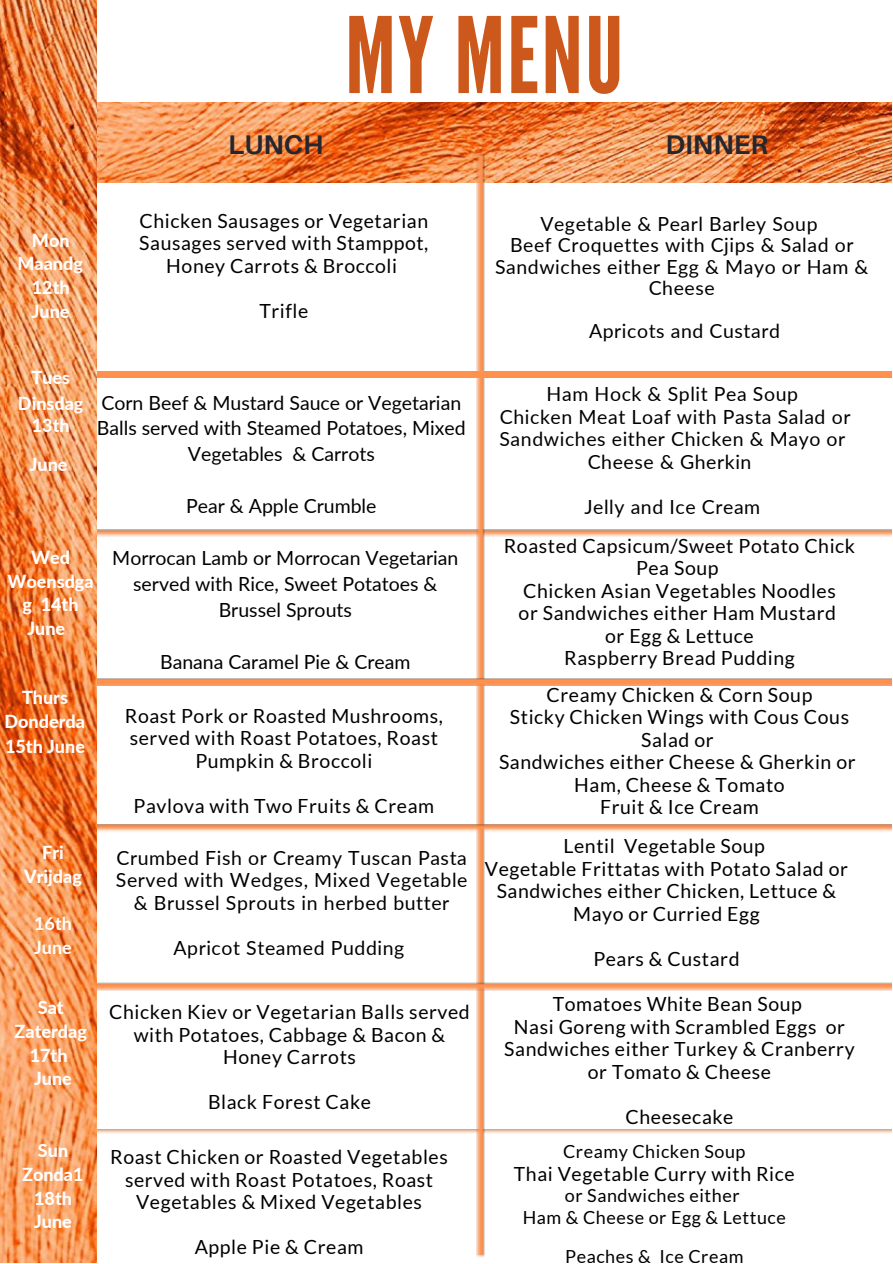
<style>
.page{position:relative;width:893px;height:1264px;background:#fff}
.page>*{position:absolute;margin:0;border:0;box-sizing:border-box;transform-origin:0 0}
.t1{font:104.85px "League Gothic";letter-spacing:.02em;color:#cc581c}
.t2{font:700 27px "Aileron";color:#26262e}
.t3{font:19.5px/22.5px "Lato";letter-spacing:.03em;color:#000;text-align:center}
.t4{font:19.5px/25.8px "Lato";color:#000;text-align:center}
.t5{font:800 18px/23.5px "Lato";color:#fff;text-align:center}
.t6{font:18px "Lato";letter-spacing:.03em;color:#000}
.t7{font:700 18px/23.5px "Lato";color:#fff}
</style>
<div class="page">
<img style="left:97px;top:103px;width:794px;height:80px">
<img style="left:97px;top:529px;width:794px;height:8px">
<img style="left:477px;top:154px;width:7px;height:1103px">
<img style="left:97px;top:982px;width:794px;height:8px">
<div style="left:97px;top:372px;width:794px;height:5px;background:#ff914d"></div>
<img style="left:97px;top:677px;width:794px;height:8px">
<img style="left:97px;top:824px;width:794px;height:8px">
<img style="left:0;top:0;width:97px;height:1262px">
<p class="t1" style="left:345px;top:-5px;width:280px">MY MENU</p>
<p class="t5" style="left:17px;top:228px;width:67px">Mon<br>Maandg</p>
<p class="t5" style="left:32px;top:275px;width:39px;text-align:left">12th<br>June</p>
<p class="t2" style="left:228px;top:128px;width:97px">LUNCH</p>
<p class="t2" style="left:665px;top:128px;width:104px">DINNER</p>
<p class="t3" style="left:139px;top:209px;width:290px">Chicken Sausages or Vegetarian<br>Sausages served with Stamppot,<br>Honey Carrots &amp; Broccoli</p>
<p class="t3" style="left:259px;top:299px;width:51px">Trifle</p>
<p class="t3" style="left:540px;top:212px;width:279px">Vegetable &amp; Pearl Barley Soup</p>
<p class="t3" style="left:495px;top:234px;width:375px;line-height:21.3px">Beef Croquettes with Cjips &amp; Salad or<br>Sandwiches either Egg &amp; Mayo or Ham &amp;<br>Cheese</p>
<p class="t3" style="left:589px;top:319px;width:192px">Apricots and Custard</p>
<p class="t5" style="left:31px;top:365px;width:40px">Tues</p>
<p class="t5" style="left:18px;top:391px;width:67px">Dinsdag</p>
<p class="t5" style="left:30px;top:406px;width:41px;line-height:38.2px;text-align:left">13th<br>June</p>
<p class="t4" style="left:97px;top:389px;width:370px">Corn Beef &amp; Mustard Sauce or Vegetarian<br>Balls served with Steamed Potatoes, Mixed<br>Vegetables &amp; Carrots</p>
<p class="t4" style="left:186px;top:492px;width:192px">Pear &amp; Apple Crumble</p>
<p class="t4" style="left:112px;top:544px;width:347px">Morrocan Lamb or Morrocan Vegetarian</p>
<p class="t4" style="left:133px;top:570px;width:306px">served with Rice, Sweet Potatoes &amp;<br>Brussel Sprouts</p>
<p class="t4" style="left:160px;top:648px;width:252px">Banana Caramel Pie &amp; Cream</p>
<p class="t3" style="left:125px;top:704px;width:319px">Roast Pork or Roasted Mushrooms, served with Roast Potatoes, Roast<br>Pumpkin &amp; Broccoli</p>
<p class="t3" style="left:134px;top:794px;width:302px">Pavlova with Two Fruits &amp; Cream</p>
<p class="t3" style="left:116px;top:846px;width:352px">Crumbed Fish or Creamy Tuscan Pasta</p>
<p class="t3" style="left:116px;top:868px;width:353px">Served with Wedges, Mixed Vegetable &amp; Brussel Sprouts in herbed butter</p>
<p class="t3" style="left:173px;top:935px;width:232px">Apricot Steamed Pudding</p>
<p class="t5" style="left:31px;top:545px;width:40px">Wed</p>
<p class="t5" style="left:7px;top:569px;width:88px">Woensdga g 14th<br>June</p>
<p class="t5" style="left:5px;top:684px;width:82px;line-height:24.8px">Thurs<br>Donderda<br>15th June</p>
<p class="t5" style="left:24px;top:840px;width:59px">Fri<br>Vrijdag</p>
<p class="t7" style="left:34px;top:911px;width:39px">16th<br>June</p>
<p class="t5" style="left:15px;top:995px;width:74px">Sat<br>Zaterdag<br>17th<br>June</p>
<p class="t5" style="left:22px;top:1138px;width:63px">Sun<br>Zonda1<br>18th<br>June</p>
<p class="t3" style="left:109px;top:1000px;width:362px">Chicken Kiev or Vegetarian Balls served with Potatoes, Cabbage &amp; Bacon &amp;<br>Honey Carrots</p>
<p class="t3" style="left:208px;top:1090px;width:164px">Black Forest Cake</p>
<p class="t3" style="left:110px;top:1145px;width:339px">Roast Chicken or Roasted Vegetables served with Roast Potatoes, Roast<br>Vegetables &amp; Mixed Vegetables</p>
<p class="t3" style="left:195px;top:1235px;width:170px">Apple Pie &amp; Cream</p>
<p class="t3" style="left:546px;top:382px;width:253px">Ham Hock &amp; Split Pea Soup</p>
<p class="t3" style="left:499px;top:405px;width:352px">Chicken Meat Loaf with Pasta Salad or<br>Sandwiches either Chicken &amp; Mayo or<br>Cheese &amp; Gherkin</p>
<p class="t3" style="left:584px;top:495px;width:177px">Jelly and Ice Cream</p>
<p class="t3" style="left:504px;top:534px;width:353px">Roasted Capsicum/Sweet Potato Chick<br>Pea Soup</p>
<p class="t3" style="left:523px;top:579px;width:314px">Chicken Asian Vegetables Noodles</p>
<p class="t3" style="left:518px;top:601px;width:319px">or Sandwiches either Ham Mustard</p>
<p class="t3" style="left:605px;top:624px;width:150px">or Egg &amp; Lettuce</p>
<p class="t3" style="left:564px;top:646px;width:232px">Raspberry Bread Pudding</p>
<p class="t3" style="left:546px;top:682px;width:267px">Creamy Chicken &amp; Corn Soup</p>
<p class="t3" style="left:510px;top:705px;width:341px">Sticky Chicken Wings with Cous Cous<br>Salad or</p>
<p class="t3" style="left:499px;top:750px;width:358px">Sandwiches either Cheese &amp; Gherkin or</p>
<p class="t3" style="left:574px;top:772px;width:212px">Ham, Cheese &amp; Tomato</p>
<p class="t3" style="left:600px;top:795px;width:160px">Fruit &amp; Ice Cream</p>
<p class="t3" style="left:563px;top:834px;width:203px">Lentil Vegetable Soup</p>
<p class="t3" style="left:485px;top:857px;width:364px">Vegetable Frittatas with Potato Salad or<br>Sandwiches either Chicken, Lettuce &amp;<br>Mayo or Curried Egg</p>
<p class="t3" style="left:593px;top:947px;width:148px">Pears &amp; Custard</p>
<p class="t3" style="left:552px;top:992px;width:251px">Tomatoes White Bean Soup</p>
<p class="t3" style="left:514px;top:1015px;width:332px">Nasi Goreng with Scrambled Eggs or</p>
<p class="t3" style="left:504px;top:1037px;width:352px">Sandwiches either Turkey &amp; Cranberry</p>
<p class="t3" style="left:588px;top:1059px;width:185px">or Tomato &amp; Cheese</p>
<p class="t3" style="left:625px;top:1104px;width:109px">Cheesecake</p>
<p class="t6" style="left:563px;top:1140px;width:184px">Creamy Chicken Soup</p>
<p class="t3" style="left:514px;top:1161px;width:282px">Thai Vegetable Curry with Rice</p>
<p class="t6" style="left:565px;top:1184px;width:176px">or Sandwiches either</p>
<p class="t6" style="left:522px;top:1205px;width:265px">Ham &amp; Cheese or Egg &amp; Lettuce</p>
<p class="t6" style="left:565px;top:1245px;width:180px">Peaches &amp; Ice Cream</p>
</div>
